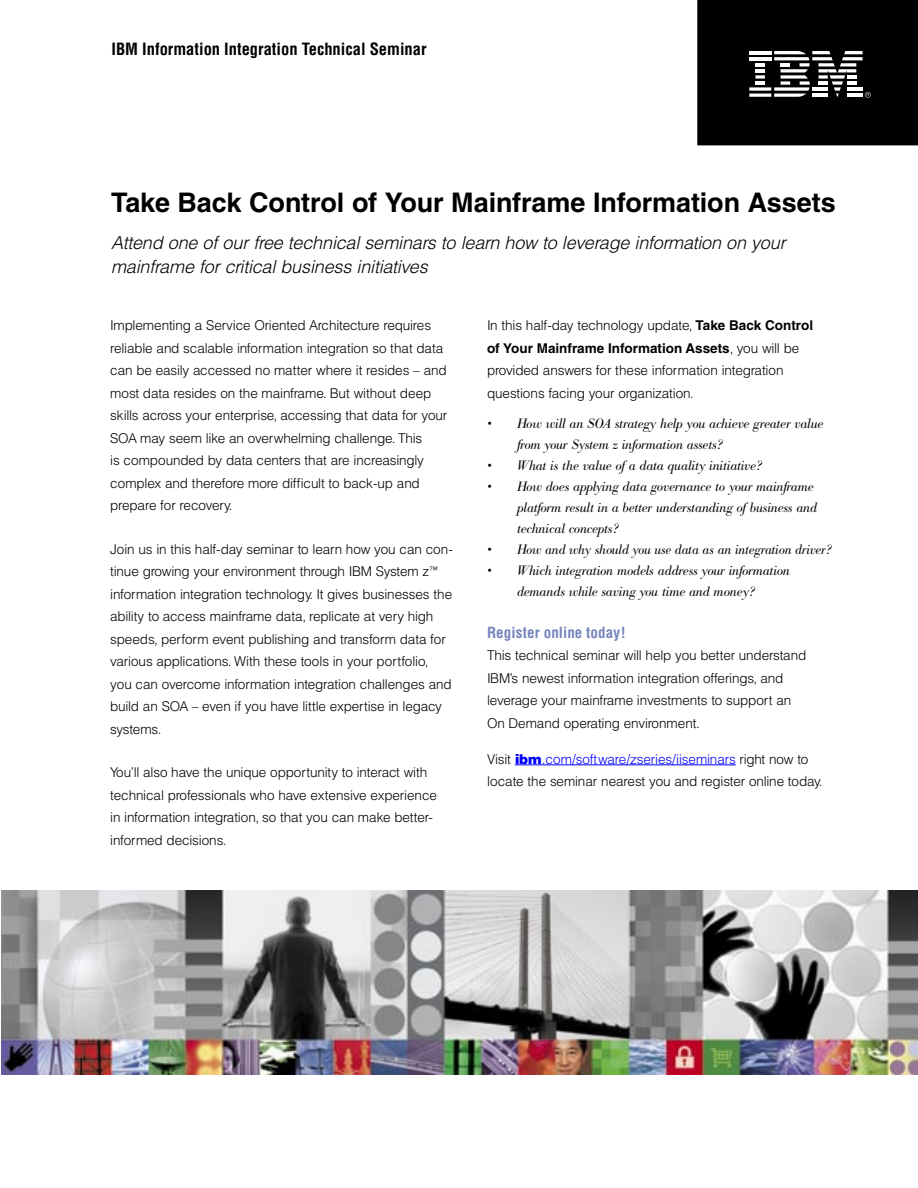
<style>
.page{position:relative;width:918px;height:1188px;background:#fff}
.page>*{position:absolute;margin:0;border:0;box-sizing:border-box;transform-origin:0 0}
.Default_Text{font:700 27px "Helvetica";letter-spacing:-.005em;color:#000}
.t1{font:italic 300 18px/24px "IBM Helvetica";letter-spacing:-.01em;color:#000}
.t2{font:700 condensed 16.5px "Helvetica";color:#000}
.Default_Text-2{font:700 condensed 15px "Helvetica";letter-spacing:.01em;color:#7584bd}
.Default_Text-3{font:300 13.5px/22.5px "IBM Helvetica";letter-spacing:-.01em;color:#000}
.italic_bullets{font:italic 13.5px/21px "IBM Bodoni BE Light";letter-spacing:-.01em;color:#000}
.s1{font-family:"Helvetica";font-weight:700}
.s2{font-weight:900;color:#00f}
.s3{color:#00f}
</style>
<div class="page">
<svg style="left:697px;top:0;width:221px;height:145px;background:#101010"></svg>
<hr style="left:812px;top:94px;width:16px;height:3px;background:#fff">
<hr style="left:749px;top:94px;width:22px;height:3px;background:#fff">
<svg style="left:515px;top:764px;width:27px;height:1px"></svg>
<hr style="left:542px;top:764px;width:194px;height:1px;background:#00f">
<img style="left:1px;top:891px;width:917px;height:184px">
<p class="t2" style="left:112px;top:39px;width:317px">IBM Information Integration Technical Seminar</p>
<p class="Default_Text" style="left:111px;top:186px;width:726px">Take Back Control of Your Mainframe Information Assets</p>
<p class="t1" style="left:111px;top:230px;width:676px">Attend one of our free technical seminars to learn how to leverage information on your mainframe for critical business initiatives</p>
<p class="Default_Text-3" style="left:110px;top:314px;width:339px">Implementing a Service Oriented Architecture requires reliable and scalable information integration so that data can be easily accessed no matter where it resides – and most data resides on the mainframe. But without deep skills across your enterprise, accessing that data for your SOA may seem like an overwhelming challenge. This<br>is compounded by data centers that are increasingly complex and therefore more difficult to back-up and prepare for recovery.</p>
<p class="Default_Text-3" style="left:110px;top:537px;width:344px">Join us in this half-day seminar to learn how you can con&shy;tinue growing your environment through IBM System z<sup>™ </sup>information integration technology. It gives businesses the ability to access mainframe data, replicate at very high speeds, perform event publishing and transform data for various applications. With these tools in your portfolio, you can overcome information integration challenges and build an SOA – even if you have little expertise in legacy systems.</p>
<p class="Default_Text-3" style="left:110px;top:761px;width:328px">You’ll also have the unique opportunity to interact with technical professionals who have extensive experience in information integration, so that you can make better&shy;informed decisions.</p>
<p class="Default_Text-3" style="left:487px;top:314px;width:328px">In this half-day technology update, <span class="s1">Take Back Control of Your Mainframe Information Assets</span>, you will be provided answers for these information integration questions facing your organization.</p>
<p class="italic_bullets" style="left:517px;top:413px;width:308px;text-indent:-30px">• How will an SOA strategy help you achieve greater value from your System z information assets?</p>
<p class="italic_bullets" style="left:487px;top:455px;width:276px">• What is the value of a data quality initiative?</p>
<p class="italic_bullets" style="left:517px;top:476px;width:302px;text-indent:-30px">• How does applying data governance to your mainframe platform result in a better understanding of business and technical concepts?</p>
<p class="italic_bullets" style="left:487px;top:539px;width:346px">• How and why should you use data as an integration driver?</p>
<p class="italic_bullets" style="left:487px;top:560px;width:304px;text-align:center">• Which integration models address your information demands while saving you time and money?</p>
<p class="Default_Text-2" style="left:487px;top:623px;width:140px">Register online today!</p>
<p class="Default_Text-3" style="left:487px;top:644px;width:321px">This technical seminar will help you better understand IBM’s newest information integration offerings, and leverage your mainframe investments to support an On Demand operating environment.</p>
<p class="Default_Text-3" style="left:487px;top:747px;width:337px">Visit <span class="s2">ibm</span><span class="s3">.com/software/zseries/iiseminars</span> right now to locate the seminar nearest you and register online today.</p>
</div>
